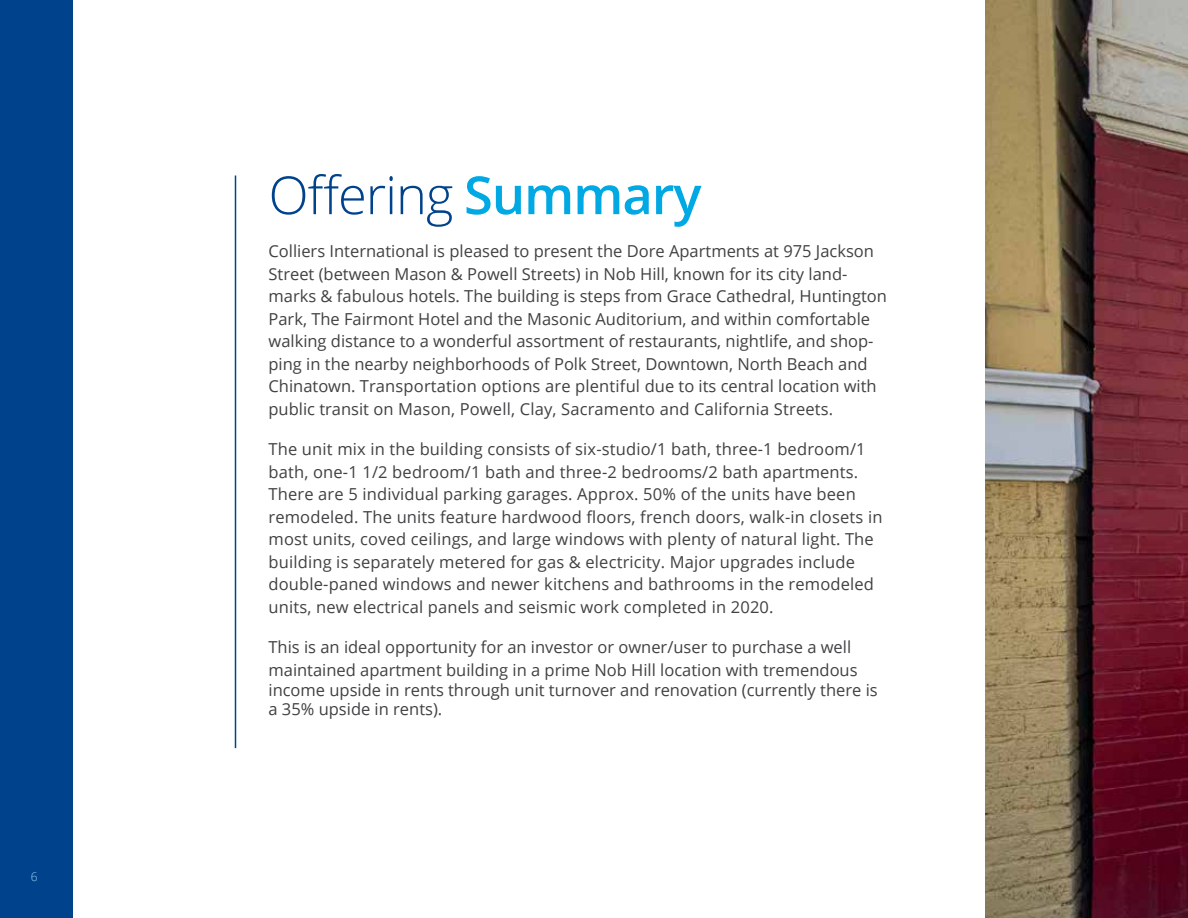
<style>
.page{position:relative;width:1188px;height:918px;background:#fff}
.page>*{position:absolute;margin:0;border:0;box-sizing:border-box;transform-origin:0 0}
.t1{font:300 52.5px "Open Sans";letter-spacing:-.02em;color:#00438c}
.t2{font:16.5px/22.5px "Open Sans";color:#414042}
.t3{font:300 12px "Open Sans";color:#96d1f2}
.s1{font-weight:600;color:#00a8e4}
</style>
<div class="page">
<img style="left:986px;top:0;width:202px;height:918px">
<div style="left:0;top:0;width:73px;height:918px;background:#00438c"></div>
<hr style="left:235px;top:176px;width:1px;height:572px;background:#00438c">
<p class="t3" style="left:31px;top:868px;width:8px">6</p>
<h1 class="t1" style="left:268px;top:159px;width:435px">Offering <span class="s1">Summary</span></h1>
<p class="t2" style="left:268px;top:240px;width:620px">Colliers International is pleased to present the Dore Apartments at 975 Jackson Street (between Mason &amp; Powell Streets) in Nob Hill, known for its city land&shy;marks &amp; fabulous hotels. The building is steps from Grace Cathedral, Huntington Park, The Fairmont Hotel and the Masonic Auditorium, and within comfortable walking distance to a wonderful assortment of restaurants, nightlife, and shop&shy;ping in the nearby neighborhoods of Polk Street, Downtown, North Beach and Chinatown. Transportation options are plentiful due to its central location with public transit on Mason, Powell, Clay, Sacramento and California Streets.</p>
<p class="t2" style="left:268px;top:438px;width:616px">The unit mix in the building consists of six-studio/1 bath, three-1 bedroom/1 bath, one-1 1/2 bedroom/1 bath and three-2 bedrooms/2 bath apartments.<br>There are 5 individual parking garages. Approx. 50% of the units have been remodeled. The units feature hardwood floors, french doors, walk-in closets in most units, coved ceilings, and large windows with plenty of natural light. The building is separately metered for gas &amp; electricity. Major upgrades include double-paned windows and newer kitchens and bathrooms in the remodeled units, new electrical panels and seismic work completed in 2020.</p>
<p class="t2" style="left:268px;top:636px;width:591px">This is an ideal opportunity for an investor or owner/user to purchase a well maintained apartment building in a prime Nob Hill location with tremendous</p>
<p class="t2" style="left:268px;top:679px;width:611px;line-height:19.8px">income upside in rents through unit turnover and renovation (currently there is a 35% upside in rents).</p>
</div>
